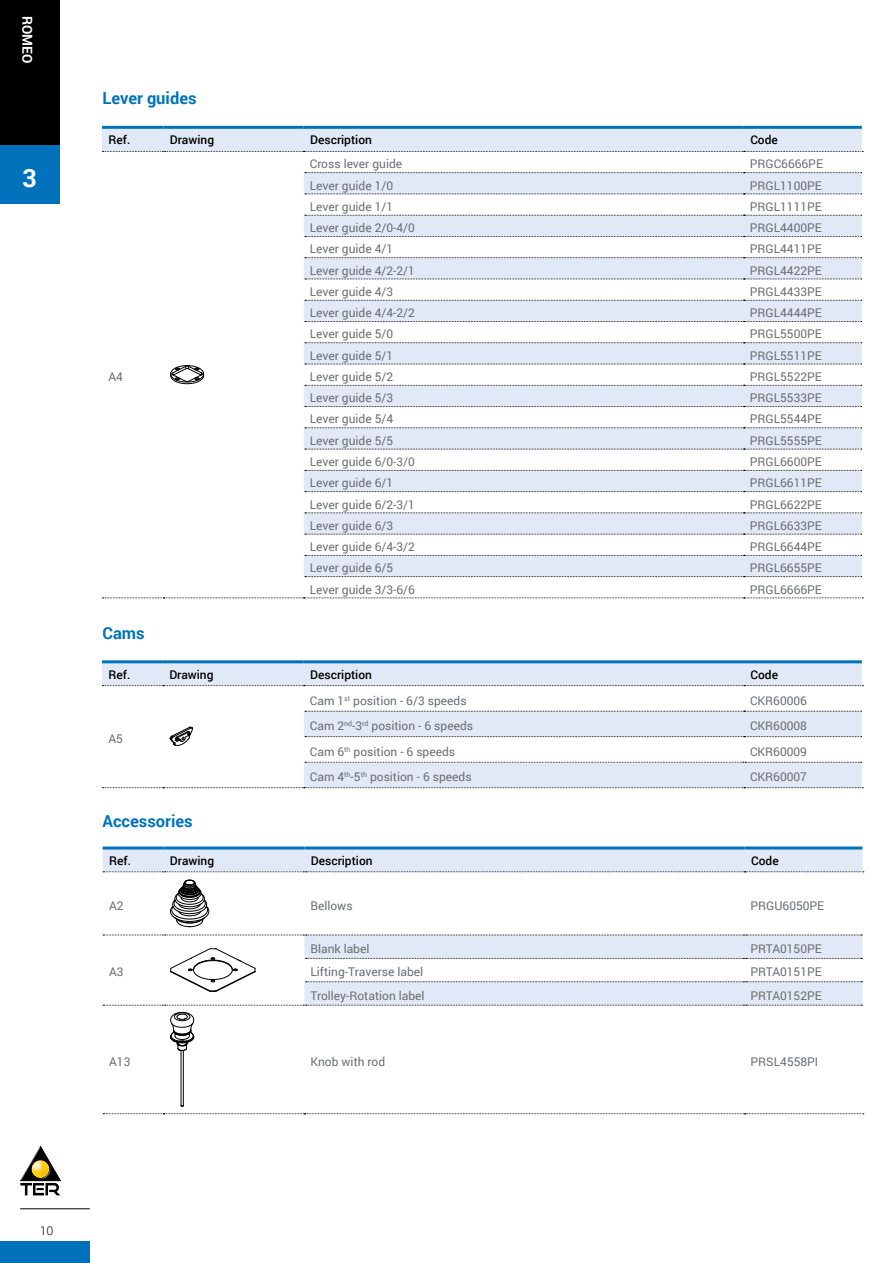
<style>
.page{position:relative;width:893px;height:1263px;background:#fff}
.page>*{position:absolute;margin:0;border:0;box-sizing:border-box;transform-origin:0 0}
.t1{font:700 25.2px "Roboto";color:#fff}
.t2{font:700 16.5px "Roboto";color:#0072bc}
.t3{font:700 13.65px "Roboto";color:#fff}
.t4{font:12px "Roboto";color:#6d6e71}
.t5{font:500 12px "Roboto";color:#000}
.t6{font:300 12px "Roboto";color:#000}
</style>
<div class="page">
<div style="left:0;top:144px;width:60px;height:60px;background:#0072bc"></div>
<div style="left:0;top:0;width:60px;height:144px;background:#000"></div>
<div style="left:0;top:1242px;width:89px;height:21px;background:#0072bc"></div>
<svg style="left:20px;top:1146px;width:40px;height:49px"></svg>
<hr style="left:20px;top:1208px;width:70px;height:1px;background:#000">
<svg style="left:102px;top:129px;width:760px;height:448px"></svg>
<hr style="left:102px;top:126px;width:61px;height:3px;background:#0072bc">
<hr style="left:163px;top:126px;width:141px;height:3px;background:#0072bc">
<hr style="left:304px;top:126px;width:440px;height:3px;background:#0072bc">
<hr style="left:744px;top:126px;width:118px;height:3px;background:#0072bc">
<svg style="left:102px;top:151px;width:761px;height:1px"></svg>
<svg style="left:305px;top:172px;width:557px;height:1px"></svg>
<svg style="left:305px;top:194px;width:557px;height:1px"></svg>
<svg style="left:305px;top:215px;width:557px;height:1px"></svg>
<svg style="left:305px;top:236px;width:557px;height:1px"></svg>
<svg style="left:305px;top:257px;width:557px;height:1px"></svg>
<svg style="left:305px;top:279px;width:557px;height:1px"></svg>
<svg style="left:305px;top:300px;width:557px;height:1px"></svg>
<svg style="left:305px;top:321px;width:557px;height:1px"></svg>
<svg style="left:305px;top:342px;width:557px;height:1px"></svg>
<svg style="left:305px;top:364px;width:557px;height:1px"></svg>
<svg style="left:305px;top:385px;width:557px;height:1px"></svg>
<svg style="left:305px;top:406px;width:557px;height:1px"></svg>
<svg style="left:305px;top:427px;width:557px;height:1px"></svg>
<svg style="left:305px;top:449px;width:557px;height:1px"></svg>
<svg style="left:305px;top:470px;width:557px;height:1px"></svg>
<svg style="left:305px;top:491px;width:557px;height:1px"></svg>
<svg style="left:305px;top:512px;width:557px;height:1px"></svg>
<svg style="left:305px;top:534px;width:557px;height:1px"></svg>
<svg style="left:305px;top:555px;width:557px;height:1px"></svg>
<svg style="left:305px;top:576px;width:557px;height:1px"></svg>
<svg style="left:102px;top:597px;width:761px;height:1px"></svg>
<svg style="left:170px;top:365px;width:34px;height:19px"></svg>
<svg style="left:102px;top:663px;width:760px;height:124px"></svg>
<hr style="left:102px;top:660px;width:61px;height:3px;background:#0072bc">
<hr style="left:163px;top:660px;width:141px;height:3px;background:#0072bc">
<hr style="left:304px;top:660px;width:440px;height:3px;background:#0072bc">
<hr style="left:744px;top:660px;width:118px;height:3px;background:#0072bc">
<svg style="left:102px;top:685px;width:761px;height:1px"></svg>
<svg style="left:305px;top:711px;width:557px;height:1px"></svg>
<svg style="left:305px;top:736px;width:557px;height:1px"></svg>
<svg style="left:305px;top:762px;width:557px;height:1px"></svg>
<svg style="left:102px;top:787px;width:761px;height:1px"></svg>
<svg style="left:170px;top:727px;width:23px;height:19px"></svg>
<svg style="left:103px;top:849px;width:759px;height:156px"></svg>
<hr style="left:103px;top:846px;width:60px;height:3px;background:#0072bc">
<hr style="left:163px;top:846px;width:141px;height:3px;background:#0072bc">
<hr style="left:304px;top:846px;width:441px;height:3px;background:#0072bc">
<hr style="left:745px;top:846px;width:117px;height:3px;background:#0072bc">
<svg style="left:103px;top:935px;width:759px;height:1px"></svg>
<svg style="left:306px;top:958px;width:556px;height:1px"></svg>
<svg style="left:306px;top:981px;width:556px;height:1px"></svg>
<svg style="left:103px;top:1005px;width:759px;height:1px"></svg>
<svg style="left:103px;top:1113px;width:761px;height:1px"></svg>
<svg style="left:103px;top:871px;width:761px;height:1px"></svg>
<svg style="left:170px;top:880px;width:39px;height:48px"></svg>
<svg style="left:170px;top:948px;width:86px;height:44px"></svg>
<hr style="left:181px;top:1050px;width:1px;height:55px;background:#000">
<hr style="left:183px;top:1050px;width:1px;height:55px;background:#000">
<svg style="left:170px;top:1012px;width:24px;height:39px"></svg>
<p class="t3" style="left:33px;top:16px;width:49px;rotate:90deg">ROMEO</p>
<h1 class="t1" style="left:23px;top:167px;width:16px">3</h1>
<h2 class="t2" style="left:103px;top:91px;width:96px">Lever guides</h2>
<p class="t5" style="left:109px;top:135px;width:23px">Ref.</p>
<p class="t5" style="left:170px;top:135px;width:46px">Drawing</p>
<p class="t5" style="left:310px;top:135px;width:63px">Description</p>
<p class="t5" style="left:750px;top:135px;width:29px">Code</p>
<p class="t4" style="left:109px;top:372px;width:16px">A4</p>
<p class="t4" style="left:310px;top:159px;width:94px">Cross lever guide</p>
<p class="t4" style="left:750px;top:159px;width:75px">PRGC6666PE</p>
<p class="t4" style="left:310px;top:180px;width:85px">Lever guide 1/0</p>
<p class="t4" style="left:750px;top:180px;width:74px">PRGL1100PE</p>
<p class="t4" style="left:310px;top:202px;width:85px">Lever guide 1/1</p>
<p class="t4" style="left:750px;top:202px;width:74px">PRGL1111PE</p>
<p class="t4" style="left:310px;top:223px;width:107px">Lever guide 2/0-4/0</p>
<p class="t4" style="left:750px;top:223px;width:74px">PRGL4400PE</p>
<p class="t4" style="left:310px;top:244px;width:85px">Lever guide 4/1</p>
<p class="t4" style="left:750px;top:244px;width:74px">PRGL4411PE</p>
<p class="t4" style="left:310px;top:265px;width:107px">Lever guide 4/2-2/1</p>
<p class="t4" style="left:750px;top:265px;width:74px">PRGL4422PE</p>
<p class="t4" style="left:310px;top:287px;width:85px">Lever guide 4/3</p>
<p class="t4" style="left:750px;top:287px;width:74px">PRGL4433PE</p>
<p class="t4" style="left:310px;top:308px;width:107px">Lever guide 4/4-2/2</p>
<p class="t4" style="left:750px;top:308px;width:74px">PRGL4444PE</p>
<p class="t4" style="left:310px;top:329px;width:85px">Lever guide 5/0</p>
<p class="t4" style="left:750px;top:329px;width:74px">PRGL5500PE</p>
<p class="t4" style="left:310px;top:350px;width:85px">Lever guide 5/1</p>
<p class="t4" style="left:750px;top:350px;width:74px">PRGL5511PE</p>
<p class="t4" style="left:310px;top:372px;width:85px">Lever guide 5/2</p>
<p class="t4" style="left:750px;top:372px;width:74px">PRGL5522PE</p>
<p class="t4" style="left:310px;top:393px;width:85px">Lever guide 5/3</p>
<p class="t4" style="left:750px;top:393px;width:74px">PRGL5533PE</p>
<p class="t4" style="left:310px;top:414px;width:85px">Lever guide 5/4</p>
<p class="t4" style="left:750px;top:414px;width:74px">PRGL5544PE</p>
<p class="t4" style="left:310px;top:435px;width:85px">Lever guide 5/5</p>
<p class="t4" style="left:750px;top:435px;width:74px">PRGL5555PE</p>
<p class="t4" style="left:310px;top:457px;width:107px">Lever guide 6/0-3/0</p>
<p class="t4" style="left:750px;top:457px;width:74px">PRGL6600PE</p>
<p class="t4" style="left:310px;top:478px;width:85px">Lever guide 6/1</p>
<p class="t4" style="left:750px;top:478px;width:74px">PRGL6611PE</p>
<p class="t4" style="left:310px;top:499px;width:107px">Lever guide 6/2-3/1</p>
<p class="t4" style="left:750px;top:499px;width:74px">PRGL6622PE</p>
<p class="t4" style="left:310px;top:520px;width:85px">Lever guide 6/3</p>
<p class="t4" style="left:750px;top:520px;width:74px">PRGL6633PE</p>
<p class="t4" style="left:310px;top:542px;width:107px">Lever guide 6/4-3/2</p>
<p class="t4" style="left:750px;top:542px;width:74px">PRGL6644PE</p>
<p class="t4" style="left:310px;top:563px;width:85px">Lever guide 6/5</p>
<p class="t4" style="left:750px;top:563px;width:74px">PRGL6655PE</p>
<p class="t4" style="left:310px;top:584px;width:107px">Lever guide 3/3-6/6</p>
<p class="t4" style="left:750px;top:584px;width:74px">PRGL6666PE</p>
<h2 class="t2" style="left:103px;top:626px;width:44px">Cams</h2>
<p class="t5" style="left:109px;top:669px;width:23px">Ref.</p>
<p class="t5" style="left:169px;top:669px;width:46px">Drawing</p>
<p class="t5" style="left:310px;top:669px;width:63px">Description</p>
<p class="t5" style="left:750px;top:669px;width:29px">Code</p>
<p class="t4" style="left:109px;top:734px;width:16px">A5</p>
<p class="t4" style="left:310px;top:695px;width:158px">Cam 1<sup>st</sup> position - 6/3 speeds</p>
<p class="t4" style="left:750px;top:695px;width:59px">CKR60006</p>
<p class="t4" style="left:310px;top:721px;width:165px">Cam 2<sup>nd</sup>-3<sup>rd</sup> position - 6 speeds</p>
<p class="t4" style="left:750px;top:721px;width:59px">CKR60008</p>
<p class="t4" style="left:310px;top:746px;width:147px">Cam 6<sup>th</sup> position - 6 speeds</p>
<p class="t4" style="left:750px;top:746px;width:59px">CKR60009</p>
<p class="t4" style="left:310px;top:772px;width:163px">Cam 4<sup>th</sup>-5<sup>th</sup> position - 6 speeds</p>
<p class="t4" style="left:750px;top:772px;width:59px">CKR60007</p>
<h2 class="t2" style="left:103px;top:814px;width:92px">Accessories</h2>
<p class="t5" style="left:109px;top:855px;width:23px">Ref.</p>
<p class="t5" style="left:170px;top:855px;width:46px">Drawing</p>
<p class="t5" style="left:311px;top:855px;width:63px">Description</p>
<p class="t5" style="left:751px;top:855px;width:29px">Code</p>
<p class="t4" style="left:109px;top:900px;width:16px">A2</p>
<p class="t4" style="left:310px;top:900px;width:44px">Bellows</p>
<p class="t4" style="left:751px;top:900px;width:75px">PRGU6050PE</p>
<p class="t4" style="left:109px;top:967px;width:16px">A3</p>
<p class="t4" style="left:310px;top:944px;width:61px">Blank label</p>
<p class="t4" style="left:751px;top:944px;width:73px">PRTA0150PE</p>
<p class="t4" style="left:310px;top:967px;width:114px">Lifting-Traverse label</p>
<p class="t4" style="left:751px;top:967px;width:73px">PRTA0151PE</p>
<p class="t4" style="left:310px;top:990px;width:116px">Trolley-Rotation label</p>
<p class="t4" style="left:751px;top:990px;width:73px">PRTA0152PE</p>
<p class="t4" style="left:109px;top:1056px;width:23px">A13</p>
<p class="t4" style="left:310px;top:1056px;width:76px">Knob with rod</p>
<p class="t4" style="left:751px;top:1056px;width:69px">PRSL4558PI</p>
<p class="t6" style="left:40px;top:1222px;width:15px">10</p>
</div>
